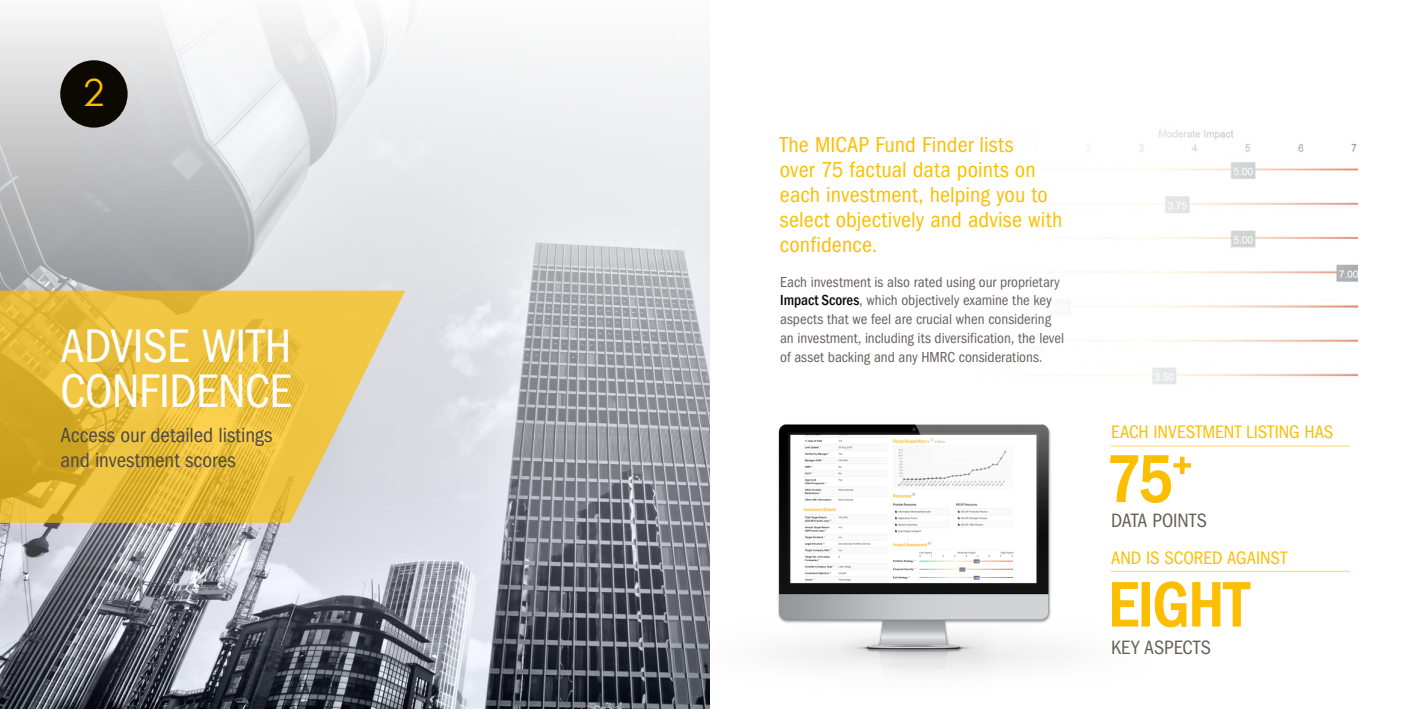
<style>
.page{position:relative;width:1418px;height:709px;background:#fff}
.page>*{position:absolute;margin:0;border:0;box-sizing:border-box;transform-origin:0 0}
.t1{font:500 condensed 68.75px "Franklin Gothic";color:#fcbe00}
.t2{font:500 condensed 65px "Franklin Gothic";letter-spacing:-.005em;color:#fcbe00}
.t3{font:condensed 48.75px "Franklin Gothic";letter-spacing:-.01em;color:#fff}
.t4{font:37.5px "Century Gothic";color:#fcbe00}
.t5{font:condensed 22.5px/25px "Franklin Gothic";letter-spacing:.005em;color:#fcbe00}
.t6{font:condensed 21.25px/25px "Franklin Gothic";letter-spacing:-.005em;color:#4f4946}
.t7{font:condensed 20px "Franklin Gothic";color:#66605d}
.t8{font:condensed 18.75px "Franklin Gothic";color:#fcbe00}
.t9{font:condensed 15px/18.8px "Franklin Gothic";color:#66605d}
.s1{font-weight:500;color:#0c0802}
</style>
<div class="page">
<img style="left:0;top:16px;width:709px;height:693px">
<div style="left:60px;top:60px;width:68px;height:68px;background:#0c0802;border-radius:50%"></div>
<svg style="left:0;top:291px;width:405px;height:232px;background:#e5c051"></svg>
<img style="left:1085px;top:130px;width:271px;height:254px">
<img style="left:681px;top:392px;width:483px;height:304px">
<svg style="left:1111px;top:582px;width:27px;height:44px"></svg>
<svg style="left:1154px;top:581px;width:32px;height:46px"></svg>
<svg style="left:1192px;top:582px;width:58px;height:44px"></svg>
<hr style="left:1111px;top:571px;width:238px;height:1px;background:#fcbe00">
<svg style="left:1109px;top:455px;width:81px;height:48px"></svg>
<hr style="left:1111px;top:446px;width:238px;height:1px;background:#fcbe00">
<h3 class="t4" style="left:84px;top:70px;width:22px">2</h3>
<h3 class="t3" style="left:61px;top:318px;width:232px">ADVISE WITH</h3>
<h3 class="t3" style="left:61px;top:363px;width:233px">CONFIDENCE</h3>
<h3 class="t6" style="left:61px;top:423px;width:213px">Access our detailed listings and investment scores</h3>
<h3 class="t5" style="left:780px;top:132px;width:284px">The MICAP Fund Finder lists<br>over 75 factual data points on each investment, helping you to select objectively and advise with confidence.</h3>
<p class="t9" style="left:780px;top:272px;width:285px">Each investment is also rated using our proprietary <span class="s1">Impact Scores</span>, which objectively examine the key aspects that we feel are crucial when considering an investment, including its diversification, the level</p>
<p class="t9" style="left:780px;top:347px;width:264px">of asset backing and any HMRC considerations.</p>
<p class="t8" style="left:1111px;top:421px;width:224px">EACH INVESTMENT LISTING HAS</p>
<h1 class="t1" style="left:1105px;top:433px;width:88px">75<sup>+</sup></h1>
<h3 class="t7" style="left:1111px;top:509px;width:97px">DATA POINTS</h3>
<p class="t8" style="left:1111px;top:547px;width:177px">AND IS SCORED AGAINST</p>
<h2 class="t2" style="left:1108px;top:561px;width:142px">EIGHT</h2>
<h3 class="t7" style="left:1111px;top:635px;width:101px">KEY ASPECTS</h3>
</div>
